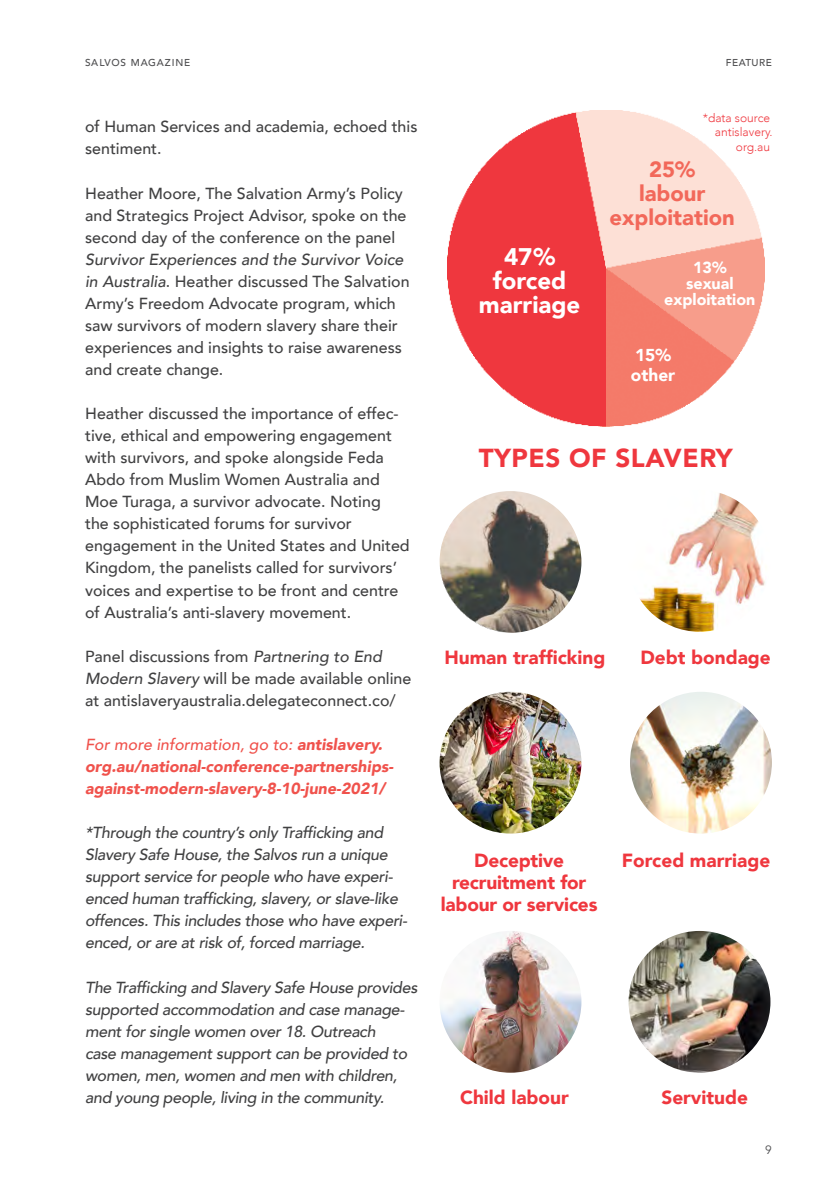
<style>
.page{position:relative;width:840px;height:1191px;background:#fff}
.page>*{position:absolute;margin:0;border:0;box-sizing:border-box;transform-origin:0 0}
.t1{font:900 26px "Avenir";letter-spacing:.02em;color:#ef373e}
.t2{font:900 24px/24px "Avenir";color:#fff;text-align:center}
.t3{font:900 22px/24px "Avenir";color:#f2685a;text-align:center}
.t4{font:900 19px/22px "Avenir";color:#ef373e;text-align:center}
.t5{font:900 17.2px/20px "Avenir";color:#fff}
.t6{font:500 16px/22px "Avenir";color:#414142}
.t7{font:italic 500 16px/22px "Avenir";letter-spacing:-.02em;color:#414142}
.t8{font:italic 900 16px/22px "Avenir";color:#f0524c}
.t9{font:900 16px/16px "Avenir";color:#fff;text-align:center}
.t10{font:300 12px/14.4px "Avenir";color:#ef373e;text-align:right}
.t11{font:12px "Avenir";color:#4d4d4f}
.t12{font:500 10px "Avenir";letter-spacing:.08em;color:#4d4d4f}
.t13{font:500 10px "Avenir";letter-spacing:.06em;color:#4d4d4f}
.s1{font-style:italic}
.s2{font-weight:500}
</style>
<div class="page">
<img style="left:447px;top:110px;width:316px;height:316px">
<img style="left:439px;top:491px;width:142px;height:142px;border-radius:71px">
<img style="left:628px;top:490px;width:142px;height:142px;border-radius:71px">
<img style="left:439px;top:692px;width:142px;height:141px;border-radius:71px">
<img style="left:629px;top:692px;width:142px;height:141px;border-radius:71px">
<img style="left:439px;top:931px;width:142px;height:141px;border-radius:71px">
<img style="left:628px;top:931px;width:142px;height:141px;border-radius:70px">
<p class="t12" style="left:85px;top:54px;width:107px">SALVOS MAGAZINE</p>
<p class="t6" style="left:85px;top:115px;width:333px">of Human Services and academia, echoed this sentiment.</p>
<p class="t6" style="left:85px;top:181px;width:323px">Heather Moore, The Salvation Army’s Policy and Strategics Project Advisor, spoke on the second day of the conference on the panel</p>
<p class="t6" style="left:85px;top:247px;width:326px"><span class="s1">Survivor Experiences and the Survivor Voice in Australia</span>. Heather discussed The Salvation Army’s Freedom Advocate program, which saw survivors of modern slavery share their experiences and insights to raise awareness and create change.</p>
<p class="t6" style="left:85px;top:401px;width:326px">Heather discussed the importance of effec&shy;tive, ethical and empowering engagement with survivors, and spoke alongside Feda Abdo from Muslim Women Australia and Moe Turaga, a survivor advocate. Noting<br>the sophisticated forums for survivor engagement in the United States and United Kingdom, the panelists called for survivors’ voices and expertise to be front and centre of Australia’s anti-slavery movement.</p>
<p class="t6" style="left:85px;top:644px;width:327px">Panel discussions from <span class="s1">Partnering to End<br>Modern Slavery</span> will be made available online at antislaveryaustralia.delegateconnect.co/</p>
<p class="t8" style="left:85px;top:733px;width:310px"><span class="s2">For more information, go to:</span> antislavery. org.au/national-conference-partnerships&shy;against-modern-slavery-8-10-june-2021/</p>
<p class="t7" style="left:85px;top:822px;width:323px">*Through the country’s only Trafficking and Slavery Safe House, the Salvos run a unique support service for people who have experi&shy;enced human trafficking, slavery, or slave-like offences. This includes those who have experi&shy;enced, or are at risk of, forced marriage.</p>
<p class="t7" style="left:85px;top:976px;width:333px">The Trafficking and Slavery Safe House provides supported accommodation and case manage&shy;ment for single women over 18. Outreach<br>case management support can be provided to women, men, women and men with children, and young people, living in the community.</p>
<p class="t13" style="left:725px;top:54px;width:47px">FEATURE</p>
<p class="t10" style="left:702px;top:111px;width:71px">*data source antislavery. org.au</p>
<h2 class="t2" style="left:478px;top:244px;width:103px">47% forced marriage</h2>
<h3 class="t3" style="left:609px;top:157px;width:127px">25%<br>labour exploitation</h3>
<p class="t9" style="left:664px;top:259px;width:92px">13%<br>sexual exploitation</p>
<p class="t5" style="left:630px;top:344px;width:46px">15% other</p>
<h1 class="t1" style="left:478px;top:436px;width:255px">TYPES OF SLAVERY</h1>
<p class="t4" style="left:444px;top:646px;width:162px">Human trafficking</p>
<p class="t4" style="left:640px;top:646px;width:132px">Debt bondage</p>
<p class="t4" style="left:440px;top:849px;width:158px">Deceptive recruitment for labour or services</p>
<p class="t4" style="left:621px;top:849px;width:150px">Forced marriage</p>
<p class="t4" style="left:460px;top:1085px;width:110px">Child labour</p>
<p class="t4" style="left:661px;top:1085px;width:88px">Servitude</p>
<p class="t11" style="left:764px;top:1142px;width:8px">9</p>
</div>
